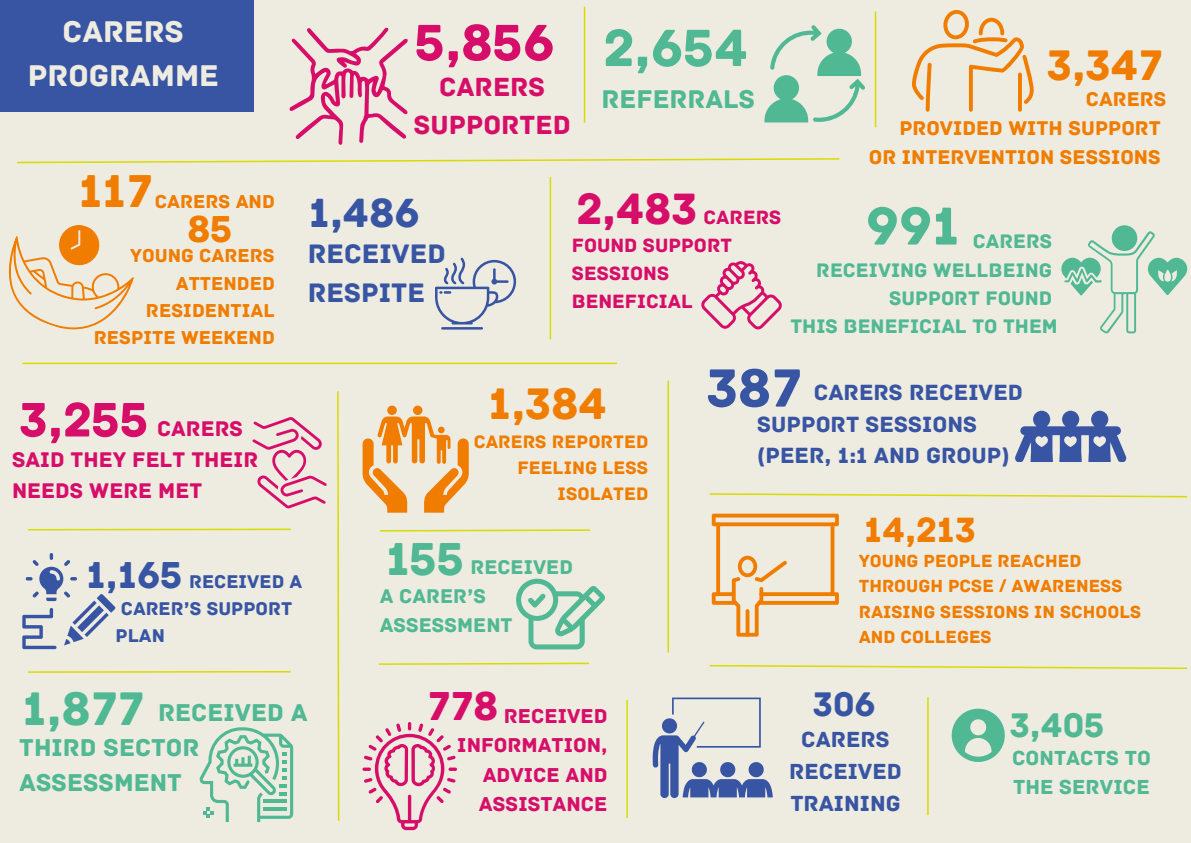
<style>
.page{position:relative;width:1191px;height:843px;background:#fff}
.page>*{position:absolute;margin:0;border:0;box-sizing:border-box;transform-origin:0 0}
.t1{font:56.5px "Archive";color:#3855a4}
.t2{font:56.1px "Archive";color:#51b894}
.t3{font:55.1px "Archive";color:#51b894}
.t4{font:53.8px "Archive";color:#d70e69}
.t5{font:50.9px "Archive";color:#d70e69}
.t6{font:49.6px "Archive";color:#51b894}
.t7{font:48.6px "Archive";color:#51b894}
.t8{font:48.5px "Archive";color:#f07d00}
.t9{font:46.5px "Archive";color:#f07d00}
.t10{font:46.2px "Archive";color:#d70e69}
.t11{font:45px "Archive";color:#f07d00}
.t12{font:42.9px "Archive";color:#3855a4}
.t13{font:42.6px "Archive";color:#d70e69}
.t14{font:39.5px "Archive";color:#3855a4}
.t15{font:39.5px "Archive";color:#f07d00}
.t16{font:37px "Archive";color:#f07d00}
.t17{font:35.9px "Archive";color:#51b894}
.t18{font:35.9px "Archive";color:#3855a4}
.t19{font:31.5px/43.5px "Archive";color:#eeece1;text-align:center}
.t20{font:28.1px/39px "Archive";color:#3855a4}
.t21{font:27.6px/38.3px "Archive";color:#d70e69;text-align:center}
.t22{font:27px "Archive";color:#51b894}
.t23{font:25.6px/35.3px "Archive";color:#51b894}
.t24{font:23.1px/31.6px "Archive";color:#3855a4}
.t25{font:23px/31.9px "Archive";color:#3855a4;text-align:center}
.t26{font:22.3px/30.8px "Archive";color:#d70e69}
.t27{font:21.4px/29.3px "Archive";color:#51b894}
.t28{font:21.1px/29.3px "Archive";color:#d70e69;text-align:right}
.t29{font:20.9px/28.9px "Archive";color:#f07d00;text-align:right}
.t30{font:20.9px/29.2px "Archive";color:#51b894}
.t31{font:20.6px "Archive";color:#51b894}
.t32{font:20.2px/27.9px "Archive";color:#d70e69}
.t33{font:19.6px/27px "Archive";color:#f07d00;text-align:right}
.t34{font:19.4px/27px "Archive";color:#3855a4}
.t35{font:19px/26.3px "Archive";color:#f07d00;text-align:right}
.t36{font:18.5px/25.6px "Archive";color:#f07d00}
</style>
<div class="page">
<div style="left:0;top:0;width:1190px;height:842px;background:#eeece1"></div>
<svg style="left:289px;top:28px;width:119px;height:117px"></svg>
<svg style="left:764px;top:25px;width:101px;height:97px"></svg>
<svg style="left:516px;top:578px;width:89px;height:71px"></svg>
<svg style="left:199px;top:727px;width:94px;height:94px"></svg>
<svg style="left:22px;top:553px;width:93px;height:96px"></svg>
<svg style="left:362px;top:722px;width:95px;height:107px"></svg>
<svg style="left:1015px;top:410px;width:111px;height:51px"></svg>
<svg style="left:8px;top:225px;width:126px;height:105px"></svg>
<svg style="left:652px;top:697px;width:120px;height:100px"></svg>
<svg style="left:701px;top:261px;width:81px;height:68px"></svg>
<hr style="left:441px;top:327px;width:42px;height:2px;background:#3855a4">
<svg style="left:435px;top:257px;width:81px;height:67px"></svg>
<svg style="left:1111px;top:225px;width:26px;height:26px"></svg>
<svg style="left:1061px;top:231px;width:126px;height:102px"></svg>
<svg style="left:912px;top:10px;width:121px;height:102px"></svg>
<svg style="left:1017px;top:73px;width:4px;height:39px"></svg>
<svg style="left:830px;top:522px;width:4px;height:74px"></svg>
<svg style="left:716px;top:522px;width:4px;height:74px"></svg>
<svg style="left:711px;top:513px;width:127px;height:13px"></svg>
<svg style="left:711px;top:555px;width:127px;height:81px"></svg>
<svg style="left:745px;top:609px;width:4px;height:27px"></svg>
<div style="left:413px;top:405px;width:9px;height:10px;background:#f07d00;border-radius:50%"></div>
<div style="left:387px;top:405px;width:10px;height:10px;background:#f07d00;border-radius:50%"></div>
<svg style="left:362px;top:416px;width:106px;height:96px"></svg>
<svg style="left:252px;top:417px;width:75px;height:91px"></svg>
<svg style="left:951px;top:708px;width:53px;height:53px"></svg>
<svg style="left:17px;top:158px;width:823px;height:6px"></svg>
<hr style="left:583px;top:7px;width:2px;height:115px;background:#d9db00">
<hr style="left:874px;top:12px;width:2px;height:115px;background:#d9db00">
<hr style="left:549px;top:177px;width:2px;height:162px;background:#d9db00">
<hr style="left:22px;top:362px;width:595px;height:2px;background:#d9db00">
<svg style="left:337px;top:391px;width:3px;height:430px"></svg>
<svg style="left:709px;top:493px;width:479px;height:5px"></svg>
<hr style="left:667px;top:380px;width:2px;height:272px;background:#d9db00">
<hr style="left:927px;top:697px;width:1px;height:118px;background:#d9db00">
<svg style="left:378px;top:662px;width:212px;height:3px"></svg>
<svg style="left:379px;top:529px;width:212px;height:3px"></svg>
<hr style="left:626px;top:700px;width:1px;height:117px;background:#d9db00">
<svg style="left:709px;top:664px;width:479px;height:5px"></svg>
<svg style="left:28px;top:528px;width:263px;height:3px"></svg>
<svg style="left:28px;top:671px;width:263px;height:2px"></svg>
<div style="left:0;top:0;width:254px;height:112px;background:#3855a4"></div>
<p class="t19" style="left:28px;top:10px;width:193px">CARERS<br>PROGRAMME</p>
<p class="t8" style="left:79px;top:162px;width:75px">117</p>
<p class="t33" style="left:155px;top:189px;width:121px">CARERS AND</p>
<p class="t15" style="left:187px;top:205px;width:47px">85</p>
<p class="t33" style="left:94px;top:243px;width:182px">YOUNG CARERS<br>ATTENDED<br>RESIDENTIAL<br>RESPITE WEEKEND</p>
<p class="t5" style="left:19px;top:389px;width:131px">3,255</p>
<p class="t26" style="left:12px;top:413px;width:248px;text-indent:145px">CARERS<br>SAID THEY FELT THEIR<br>NEEDS WERE MET</p>
<p class="t4" style="left:415px;top:11px;width:141px">5,856</p>
<p class="t21" style="left:414px;top:68px;width:158px">CARERS<br>SUPPORTED</p>
<p class="t3" style="left:603px;top:15px;width:146px">2,654</p>
<p class="t22" style="left:601px;top:83px;width:155px">REFERRALS</p>
<p class="t11" style="left:1046px;top:38px;width:118px">3,347</p>
<p class="t29" style="left:899px;top:85px;width:268px">CARERS<br>PROVIDED WITH SUPPORT</p>
<p class="t29" style="left:868px;top:143px;width:293px">OR INTERVENTION SESSIONS</p>
<p class="t12" style="left:309px;top:187px;width:113px">1,486</p>
<p class="t10" style="left:576px;top:181px;width:122px">2,483</p>
<p class="t20" style="left:307px;top:234px;width:140px">RECEIVED<br>RESPITE</p>
<p class="t32" style="left:703px;top:203px;width:79px">CARERS</p>
<p class="t32" style="left:571px;top:231px;width:162px">FOUND SUPPORT<br>SESSIONS<br>BENEFICIAL</p>
<p class="t2" style="left:865px;top:193px;width:95px">991</p>
<p class="t31" style="left:972px;top:229px;width:81px">CARERS</p>
<p class="t31" style="left:816px;top:258px;width:237px">RECEIVING WELLBEING</p>
<p class="t31" style="left:888px;top:286px;width:165px">SUPPORT FOUND</p>
<p class="t31" style="left:790px;top:314px;width:269px">THIS BENEFICIAL TO THEM</p>
<p class="t9" style="left:488px;top:376px;width:120px">1,384</p>
<p class="t35" style="left:473px;top:428px;width:176px">CARERS REPORTED<br>FEELING LESS<br>ISOLATED</p>
<p class="t1" style="left:706px;top:354px;width:97px">387</p>
<p class="t24" style="left:757px;top:376px;width:267px;text-indent:56px">CARERS RECEIVED<br>SUPPORT SESSIONS (PEER, 1:1 AND GROUP)</p>
<p class="t14" style="left:86px;top:551px;width:98px">1,165</p>
<p class="t34" style="left:189px;top:567px;width:115px">RECEIVED A</p>
<p class="t34" style="left:115px;top:594px;width:178px">CARER’S SUPPORT<br>PLAN</p>
<p class="t6" style="left:23px;top:678px;width:123px">1,877</p>
<p class="t23" style="left:19px;top:694px;width:290px;text-indent:139px">RECEIVED A<br>THIRD SECTOR<br>ASSESSMENT</p>
<p class="t7" style="left:386px;top:530px;width:80px">155</p>
<p class="t30" style="left:380px;top:552px;width:194px;text-indent:90px">RECEIVED<br>A CARER’S<br>ASSESSMENT</p>
<p class="t13" style="left:427px;top:680px;width:72px">778</p>
<p class="t28" style="left:457px;top:701px;width:152px">RECEIVED<br>INFORMATION,</p>
<p class="t28" style="left:479px;top:760px;width:130px;text-align:left">ADVICE AND<br>ASSISTANCE</p>
<p class="t16" style="left:864px;top:508px;width:113px">14,213</p>
<p class="t36" style="left:858px;top:547px;width:284px">YOUNG PEOPLE REACHED<br>THROUGH PCSE / AWARENESS<br>RAISING SESSIONS IN SCHOOLS<br>AND COLLEGES</p>
<p class="t18" style="left:812px;top:682px;width:65px">306</p>
<p class="t25" style="left:789px;top:723px;width:114px">CARERS<br>RECEIVED<br>TRAINING</p>
<p class="t17" style="left:1009px;top:703px;width:96px">3,405</p>
<p class="t27" style="left:1011px;top:743px;width:140px">CONTACTS TO<br>THE SERVICE</p>
</div>
